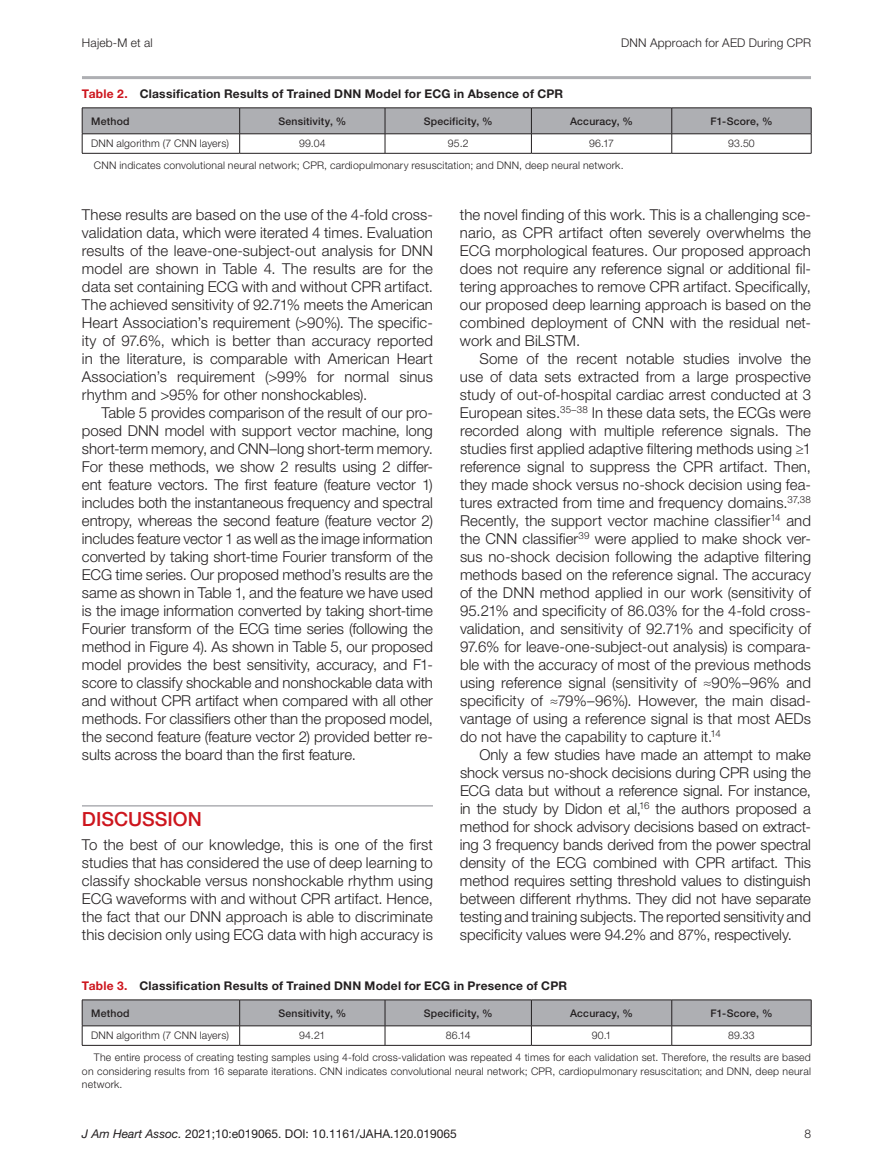
<style>
.page{position:relative;width:893px;height:1174px;background:#fff}
.page>*{position:absolute;margin:0;border:0;box-sizing:border-box;transform-origin:0 0}
.t1{font:500 19.5px "Helvetica Neue LT Std";color:#cd151d}
.t2{font:300 15px/18px "Helvetica Neue LT Std";letter-spacing:.005em;color:#231f20;text-align:justify}
.t3{font:700 12px "Helvetica Neue LT Std";letter-spacing:.02em;color:#231f20}
.t4{font:12px "Helvetica Neue LT Std";color:#231f20}
.t5{font:300 12px "Helvetica Neue LT Std";letter-spacing:.015em;color:#231f20}
.t6{font:300 10.5px/21.9px "Helvetica Neue LT Std";letter-spacing:.02em;color:#231f20}
.t7{font:500 10.5px "Helvetica Neue LT Std";letter-spacing:.02em;color:#231f20}
.s1{color:#cd151d}
.s2{font-style:italic}
</style>
<div class="page">
<hr style="left:82px;top:805px;width:351px;height:1px;background:#aeafb3">
<hr style="left:82px;top:153px;width:158px;height:1px;background:#231f20">
<hr style="left:240px;top:153px;width:145px;height:1px;background:#231f20">
<hr style="left:385px;top:153px;width:146px;height:1px;background:#231f20">
<hr style="left:531px;top:153px;width:141px;height:1px;background:#231f20">
<svg style="left:82px;top:108px;width:730px;height:45px"></svg>
<hr style="left:672px;top:153px;width:139px;height:1px;background:#231f20">
<hr style="left:82px;top:999px;width:158px;height:1px;background:#231f20">
<hr style="left:240px;top:999px;width:145px;height:1px;background:#231f20">
<hr style="left:385px;top:999px;width:146px;height:1px;background:#231f20">
<hr style="left:531px;top:999px;width:141px;height:1px;background:#231f20">
<hr style="left:672px;top:999px;width:139px;height:1px;background:#231f20">
<hr style="left:82px;top:1045px;width:158px;height:1px;background:#231f20">
<hr style="left:240px;top:1045px;width:145px;height:1px;background:#231f20">
<hr style="left:385px;top:1045px;width:146px;height:1px;background:#231f20">
<hr style="left:531px;top:1045px;width:141px;height:1px;background:#231f20">
<svg style="left:82px;top:1000px;width:730px;height:45px"></svg>
<hr style="left:672px;top:1045px;width:139px;height:1px;background:#231f20">
<hr style="left:82px;top:76px;width:729px;height:3px;background:#aeafb3">
<p class="t5" style="left:82px;top:35px;width:72px">Hajeb-M et al</p>
<p class="t5" style="left:621px;top:35px;width:191px">DNN Approach for AED During CPR</p>
<p class="t3" style="left:82px;top:86px;width:483px"><span class="s1">Table 2.</span> Classification Results of Trained DNN Model for ECG in Absence of CPR</p>
<p class="t7" style="left:91px;top:115px;width:40px">Method</p>
<p class="t7" style="left:278px;top:115px;width:69px">Sensitivity, %</p>
<p class="t7" style="left:424px;top:115px;width:71px">Specificity, %</p>
<p class="t7" style="left:570px;top:115px;width:64px">Accuracy, %</p>
<p class="t7" style="left:710px;top:115px;width:64px">F1-Score, %</p>
<p class="t6" style="left:91px;top:132px;width:139px">DNN algorithm (7 CNN layers)</p>
<p class="t6" style="left:299px;top:132px;width:28px">99.04</p>
<p class="t6" style="left:448px;top:132px;width:22px">95.2</p>
<p class="t6" style="left:589px;top:132px;width:26px">96.17</p>
<p class="t6" style="left:728px;top:132px;width:28px">93.50</p>
<p class="t6" style="left:94px;top:154px;width:531px">CNN indicates convolutional neural network; CPR, cardiopulmonary resuscitation; and DNN, deep neural network.</p>
<p class="t2" style="left:82px;top:205px;width:353px">These results are based on the use of the 4-fold cross&shy;validation data, which were iterated 4 times. Evaluation results of the leave-one-subject-out analysis for DNN model are shown in Table 4. The results are for the data set containing ECG with and without CPR artifact.<br>The achieved sensitivity of 92.71% meets the American Heart Association’s requirement (&gt;90%). The specific&shy;ity of 97.6%, which is better than accuracy reported in the literature, is comparable with American Heart Association’s requirement (&gt;99% for normal sinus rhythm and &gt;95% for other nonshockables).</p>
<p class="t2" style="left:82px;top:403px;width:353px;text-indent:20px">Table 5 provides comparison of the result of our pro&shy;posed DNN model with support vector machine, long short-term memory, and CNN–long short-term memory.<br>For these methods, we show 2 results using 2 differ&shy;ent feature vectors. The first feature (feature vector 1) includes both the instantaneous frequency and spectral entropy, whereas the second feature (feature vector 2) includes feature vector 1 as well as the image information converted by taking short-time Fourier transform of the ECG time series. Our proposed method’s results are the same as shown in Table 1, and the feature we have used is the image information converted by taking short-time Fourier transform of the ECG time series (following the method in Figure 4). As shown in Table 5, our proposed model provides the best sensitivity, accuracy, and F1- score to classify shockable and nonshockable data with and without CPR artifact when compared with all other methods. For classifiers other than the proposed model, the second feature (feature vector 2) provided better re&shy;sults across the board than the first feature.</p>
<h1 class="t1" style="left:82px;top:807px;width:121px">DISCUSSION</h1>
<p class="t2" style="left:82px;top:835px;width:353px">To the best of our knowledge, this is one of the first studies that has considered the use of deep learning to classify shockable versus nonshockable rhythm using ECG waveforms with and without CPR artifact. Hence, the fact that our DNN approach is able to discriminate this decision only using ECG data with high accuracy is</p>
<p class="t2" style="left:460px;top:205px;width:353px">the novel finding of this work. This is a challenging sce&shy;nario, as CPR artifact often severely overwhelms the ECG morphological features. Our proposed approach does not require any reference signal or additional fil&shy;tering approaches to remove CPR artifact. Specifically, our proposed deep learning approach is based on the combined deployment of CNN with the residual net&shy;work and BiLSTM.</p>
<p class="t2" style="left:460px;top:349px;width:353px;text-indent:19px">Some of the recent notable studies involve the use of data sets extracted from a large prospective study of out-of-hospital cardiac arrest conducted at 3<br>European sites.<sup>35–38</sup> In these data sets, the ECGs were recorded along with multiple reference signals. The studies first applied adaptive filtering methods using ≥1 reference signal to suppress the CPR artifact. Then, they made shock versus no-shock decision using fea&shy;tures extracted from time and frequency domains.<sup>37,38<br></sup>Recently, the support vector machine classifier<sup>14</sup> and the CNN classifier<sup>39</sup> were applied to make shock ver&shy;sus no-shock decision following the adaptive filtering methods based on the reference signal. The accuracy of the DNN method applied in our work (sensitivity of 95.21% and specificity of 86.03% for the 4-fold cross&shy;validation, and sensitivity of 92.71% and specificity of 97.6% for leave-one-subject-out analysis) is compara&shy;ble with the accuracy of most of the previous methods using reference signal (sensitivity of ≈90%–96% and specificity of ≈79%–96%). However, the main disad&shy;vantage of using a reference signal is that most AEDs do not have the capability to capture it.<sup>14</sup></p>
<p class="t2" style="left:460px;top:745px;width:353px;text-indent:20px">Only a few studies have made an attempt to make shock versus no-shock decisions during CPR using the ECG data but without a reference signal. For instance, in the study by Didon et al,<sup>16</sup> the authors proposed a method for shock advisory decisions based on extract&shy;ing 3 frequency bands derived from the power spectral density of the ECG combined with CPR artifact. This method requires setting threshold values to distinguish between different rhythms. They did not have separate testing and training subjects. The reported sensitivity and specificity values were 94.2% and 87%, respectively.</p>
<p class="t3" style="left:82px;top:978px;width:487px"><span class="s1">Table 3.</span> Classification Results of Trained DNN Model for ECG in Presence of CPR</p>
<p class="t7" style="left:91px;top:1006px;width:40px">Method</p>
<p class="t7" style="left:278px;top:1006px;width:69px">Sensitivity, %</p>
<p class="t7" style="left:424px;top:1006px;width:71px">Specificity, %</p>
<p class="t7" style="left:570px;top:1006px;width:64px">Accuracy, %</p>
<p class="t7" style="left:710px;top:1006px;width:64px">F1-Score, %</p>
<p class="t6" style="left:91px;top:1024px;width:139px">DNN algorithm (7 CNN layers)</p>
<p class="t6" style="left:299px;top:1024px;width:28px">94.21</p>
<p class="t6" style="left:446px;top:1024px;width:26px">86.14</p>
<p class="t6" style="left:592px;top:1024px;width:21px">90.1</p>
<p class="t6" style="left:94px;top:1024px;width:718px;text-indent:634px">89.33<br>The entire process of creating testing samples using 4-fold cross-validation was repeated 4 times for each validation set. Therefore, the results are based</p>
<p class="t6" style="left:82px;top:1064px;width:731px;line-height:13.5px">on considering results from 16 separate iterations. CNN indicates convolutional neural network; CPR, cardiopulmonary resuscitation; and DNN, deep neural network.</p>
<p class="t4" style="left:82px;top:1126px;width:376px"><span class="s2">J Am Heart Assoc.</span> 2021;10:e019065. DOI: 10.1161/JAHA.120.019065</p>
<p class="t5" style="left:804px;top:1126px;width:8px">8</p>
</div>
